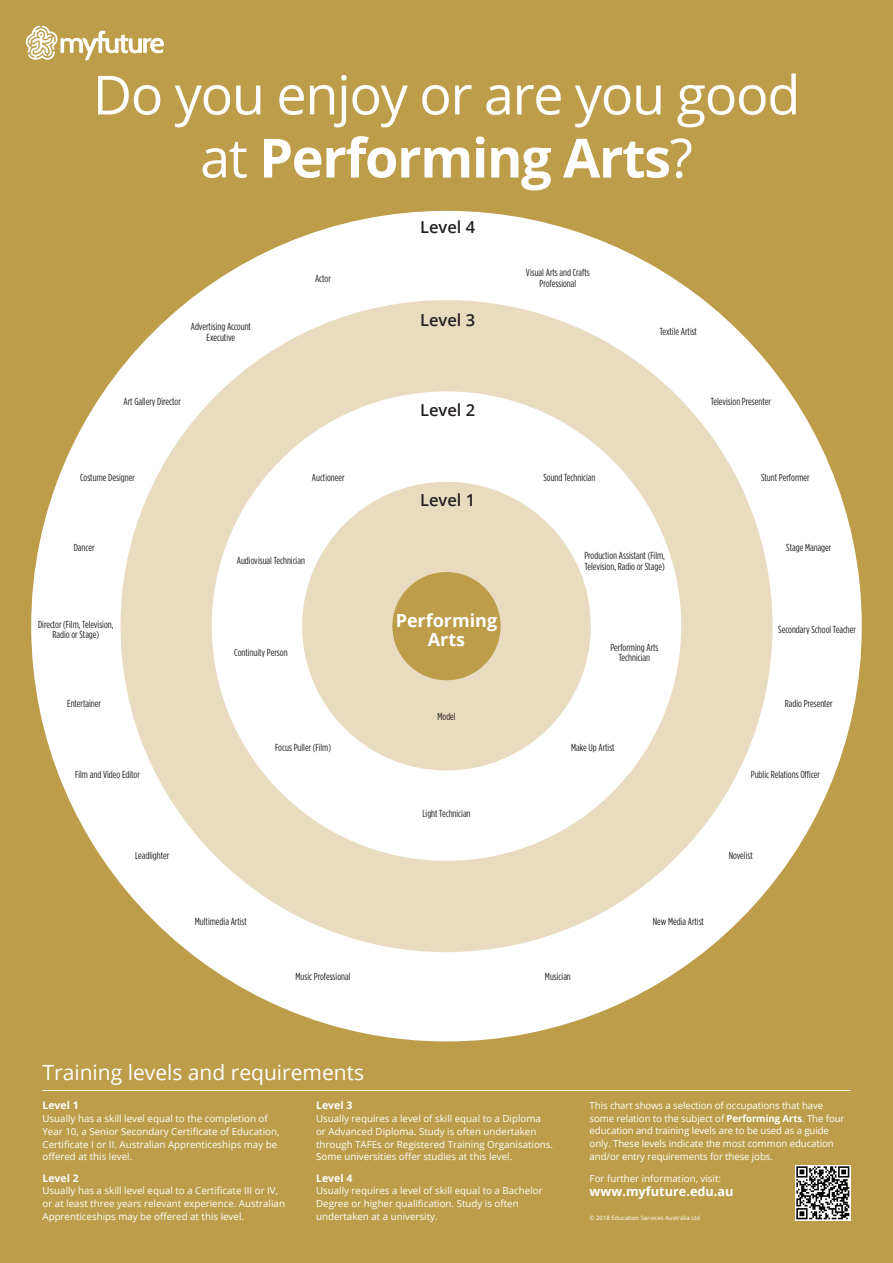
<style>
.page{position:relative;width:893px;height:1263px;background:#bd9d4a}
.page>*{position:absolute;margin:0;border:0;box-sizing:border-box;transform-origin:0 0}
.t1{font:54px/63px "Open Sans";letter-spacing:-.025em;color:#fff;text-align:center}
.t2{font:21px "Open Sans";color:#fff}
.t3{font:700 18px/18.8px "Open Sans";color:#fff;text-align:center}
.t4{font:600 16.5px "Open Sans";color:#231f20}
.t5{font:700 12.75px "Open Sans";color:#fff}
.t6{font:700 10.5px "Open Sans";color:#fff}
.t7{font:condensed 10.2px/10.5px "Gotham HTF";color:#231f20;text-align:center}
.t8{font:9.75px/12.8px "Open Sans";color:#fff}
.t9{font:6px "Open Sans";color:#fff}
.s1{font-weight:700}
</style>
<div class="page">
<div style="left:31px;top:211px;width:831px;height:830px;background:#fff;border-radius:50%"></div>
<div style="left:120px;top:300px;width:652px;height:652px;background:#e8dbbf;border-radius:50%"></div>
<div style="left:212px;top:391px;width:469px;height:470px;background:#fff;border-radius:50%"></div>
<div style="left:302px;top:482px;width:289px;height:288px;background:#e8dbbf;border-radius:50%"></div>
<div style="left:392px;top:572px;width:109px;height:108px;background:#bd9d4a;border-radius:50%"></div>
<svg style="left:26px;top:26px;width:138px;height:34px"></svg>
<hr style="left:43px;top:1090px;width:807px;height:1px;background:#fff">
<svg style="left:795px;top:1165px;width:55px;height:55px"></svg>
<svg style="left:796px;top:1166px;width:53px;height:53px;background:#7e7e7d"></svg>
<h1 class="t1" style="left:93px;top:62px;width:709px">Do you enjoy or are you good at <span class="s1">Performing Arts</span>?</h1>
<h3 class="t4" style="left:420px;top:216px;width:57px">Level 4</h3>
<p class="t7" style="left:315px;top:272px;width:17px">Actor</p>
<p class="t7" style="left:526px;top:267px;width:65px">Visual Arts and Crafts<br>Professional</p>
<h3 class="t4" style="left:420px;top:309px;width:57px">Level 3</h3>
<p class="t7" style="left:191px;top:321px;width:62px">Advertising Account<br>Executive</p>
<p class="t7" style="left:660px;top:326px;width:39px">Textile Artist</p>
<p class="t7" style="left:124px;top:396px;width:59px">Art Gallery Director</p>
<p class="t7" style="left:711px;top:396px;width:62px">Television Presenter</p>
<h3 class="t4" style="left:420px;top:398px;width:57px">Level 2</h3>
<p class="t7" style="left:80px;top:472px;width:56px">Costume Designer</p>
<p class="t7" style="left:761px;top:472px;width:50px">Stunt Performer</p>
<p class="t7" style="left:312px;top:472px;width:34px">Auctioneer</p>
<p class="t7" style="left:543px;top:472px;width:54px">Sound Technician</p>
<h3 class="t4" style="left:420px;top:489px;width:57px">Level 1</h3>
<p class="t7" style="left:74px;top:542px;width:22px">Dancer</p>
<p class="t7" style="left:786px;top:542px;width:47px">Stage Manager</p>
<p class="t7" style="left:237px;top:555px;width:70px">Audiovisual Technician</p>
<p class="t7" style="left:584px;top:550px;width:82px;text-align:left">Production Assistant (Film,<br>Television, Radio or Stage)</p>
<h3 class="t3" style="left:396px;top:611px;width:103px">Performing<br>Arts</h3>
<p class="t7" style="left:38px;top:619px;width:77px">Director (Film, Television,<br>Radio or Stage)</p>
<p class="t7" style="left:778px;top:624px;width:79px">Secondary School Teacher</p>
<p class="t7" style="left:234px;top:647px;width:55px">Continuity Person</p>
<p class="t7" style="left:610px;top:642px;width:50px">Performing Arts<br>Technician</p>
<p class="t7" style="left:67px;top:698px;width:35px">Entertainer</p>
<p class="t7" style="left:785px;top:698px;width:49px">Radio Presenter</p>
<p class="t7" style="left:437px;top:711px;width:20px">Model</p>
<p class="t7" style="left:275px;top:742px;width:57px">Focus Puller (Film)</p>
<p class="t7" style="left:571px;top:742px;width:45px">Make Up Artist</p>
<p class="t7" style="left:75px;top:769px;width:66px">Film and Video Editor</p>
<p class="t7" style="left:751px;top:769px;width:71px">Public Relations Officer</p>
<p class="t7" style="left:423px;top:808px;width:49px">Light Technician</p>
<p class="t7" style="left:135px;top:850px;width:36px">Leadlighter</p>
<p class="t7" style="left:729px;top:850px;width:26px">Novelist</p>
<p class="t7" style="left:195px;top:916px;width:54px">Multimedia Artist</p>
<p class="t7" style="left:653px;top:916px;width:53px">New Media Artist</p>
<p class="t7" style="left:295px;top:971px;width:56px">Music Professional</p>
<p class="t7" style="left:545px;top:971px;width:27px">Musician</p>
<h2 class="t2" style="left:43px;top:1058px;width:323px">Training levels and requirements</h2>
<p class="t6" style="left:43px;top:1098px;width:38px">Level 1</p>
<p class="t8" style="left:43px;top:1112px;width:238px">Usually has a skill level equal to the completion of Year 10, a Senior Secondary Certificate of Education, Certificate I or II. Australian Apprenticeships may be offered at this level.</p>
<p class="t6" style="left:43px;top:1170px;width:38px">Level 2</p>
<p class="t8" style="left:43px;top:1184px;width:244px">Usually has a skill level equal to a Certificate III or IV, or at least three years relevant experience. Australian<br>Apprenticeships may be offered at this level.</p>
<p class="t6" style="left:316px;top:1098px;width:38px">Level 3</p>
<p class="t8" style="left:316px;top:1112px;width:239px">Usually requires a level of skill equal to a Diploma or Advanced Diploma. Study is often undertaken through TAFEs or Registered Training Organisations.<br>Some universities offer studies at this level.</p>
<p class="t6" style="left:316px;top:1170px;width:38px">Level 4</p>
<p class="t8" style="left:316px;top:1184px;width:228px">Usually requires a level of skill equal to a Bachelor<br>Degree or higher qualification. Study is often undertaken at a university.</p>
<p class="t8" style="left:590px;top:1099px;width:256px">This chart shows a selection of occupations that have some relation to the subject of <span class="s1">Performing Arts</span>. The four education and training levels are to be used as a guide only. These levels indicate the most common education and/or entry requirements for these jobs.</p>
<p class="t8" style="left:590px;top:1172px;width:133px">For further information, visit:</p>
<h3 class="t5" style="left:590px;top:1183px;width:146px">www.myfuture.edu.au</h3>
<p class="t9" style="left:590px;top:1213px;width:112px">© 2018 Education Services Australia Ltd</p>
</div>
